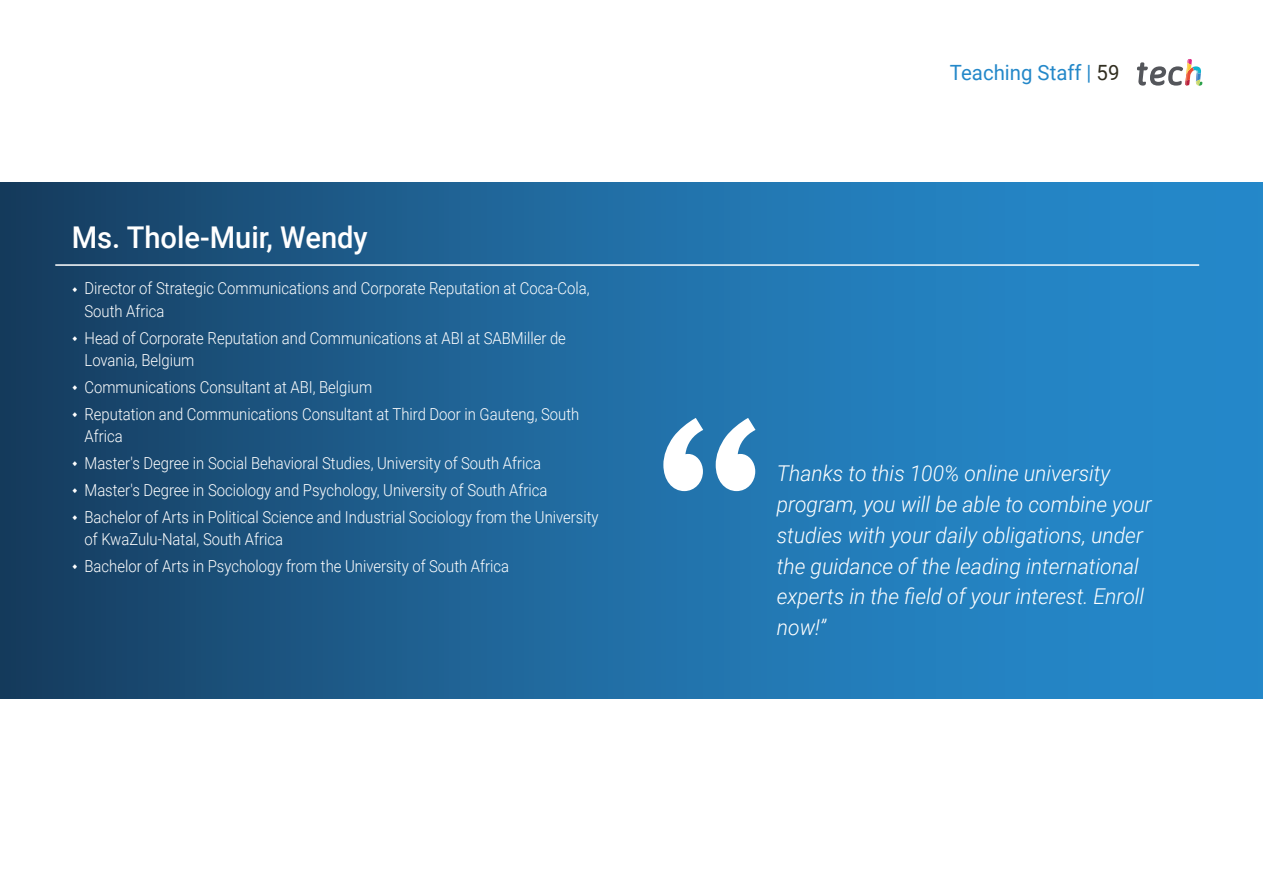
<style>
.page{position:relative;width:1263px;height:893px;background:#fff}
.page>*{position:absolute;margin:0;border:0;box-sizing:border-box;transform-origin:0 0}
.t1{font:500 30px "Roboto";color:#fff}
.t2{font:italic 300 21.75px/30.8px "Roboto";color:#fff}
.t3{font:21px "Roboto";color:#2488c9}
.t4{font:300 16.5px/26.7px "Roboto";color:#fff;scale:.9 1}
.s1{color:#312e20}
</style>
<div class="page">
<div style="left:0;top:182px;width:1263px;height:516px;background:linear-gradient(to right,#184267,#2793d9)"></div>
<hr style="left:55px;top:264px;width:1144px;height:2px;background:#fff">
<svg style="left:663px;top:418px;width:92px;height:73px"></svg>
<svg style="left:1137px;top:59px;width:65px;height:27px"></svg>
<svg style="left:73px;top:287px;width:4px;height:5px"></svg>
<svg style="left:73px;top:336px;width:4px;height:5px"></svg>
<svg style="left:73px;top:385px;width:4px;height:5px"></svg>
<svg style="left:73px;top:412px;width:4px;height:5px"></svg>
<svg style="left:73px;top:461px;width:4px;height:5px"></svg>
<svg style="left:73px;top:488px;width:4px;height:5px"></svg>
<svg style="left:73px;top:515px;width:4px;height:5px"></svg>
<svg style="left:73px;top:564px;width:4px;height:5px"></svg>
<h1 class="t1" style="left:72px;top:216px;width:298px">Ms. Thole-Muir, Wendy</h1>
<p class="t4" style="left:85px;top:277px;width:563px;line-height:22.5px">Director of Strategic Communications and Corporate Reputation at Coca-Cola,<br>South Africa</p>
<p class="t4" style="left:85px;top:326px;width:536px;line-height:22.5px">Head of Corporate Reputation and Communications at ABI at SABMiller de<br>Lovania, Belgium</p>
<p class="t4" style="left:85px;top:373px;width:551px">Communications Consultant at ABI, Belgium<br>Reputation and Communications Consultant at Third Door in Gauteng, South</p>
<p class="t4" style="left:85px;top:422px;width:573px">Africa<br>Master's Degree in Social Behavioral Studies, University of South Africa Master's Degree in Sociology and Psychology, University of South Africa Bachelor of Arts in Political Science and Industrial Sociology from the University</p>
<p class="t4" style="left:85px;top:525px;width:473px">of KwaZulu-Natal, South Africa<br>Bachelor of Arts in Psychology from the University of South Africa</p>
<p class="t3" style="left:950px;top:57px;width:171px">Teaching Staff | <span class="s1">59</span></p>
<h2 class="t2" style="left:777px;top:457px;width:377px">Thanks to this 100% online university program, you will be able to combine your studies with your daily obligations, under the guidance of the leading international experts in the field of your interest. Enroll now!”</h2>
</div>
